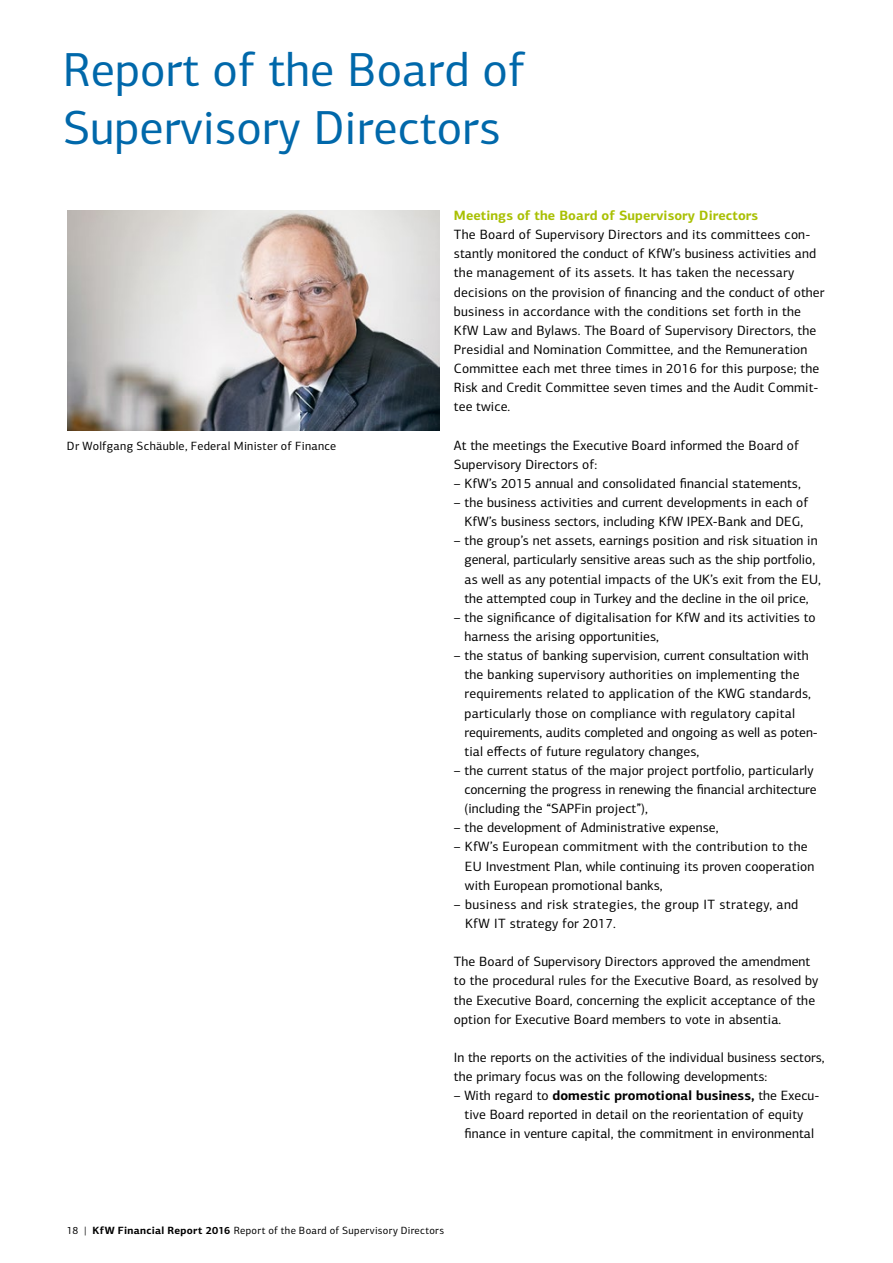
<style>
.page{position:relative;width:893px;height:1263px;background:#fff}
.page>*{position:absolute;margin:0;border:0;box-sizing:border-box;transform-origin:0 0}
.t1{font:48px/57.4px "KFW Centro Sans";color:#0068aa}
.t2{font:13.5px/19.2px "KFW Centro Sans";letter-spacing:.005em;color:#000}
.t3{font:13.5px/19.2px "KFW Centro Sans";letter-spacing:.025em;color:#000}
.t4{font:700 13.5px "KFW Centro Sans";letter-spacing:.005em;color:#a9c003}
.t5{font:12px "KFW Centro Sans";letter-spacing:.02em;color:#000}
.t6{font:10.5px "KFW Centro Sans";letter-spacing:.03em;color:#000}
.s1{font-weight:700}
</style>
<div class="page">
<img style="left:67px;top:210px;width:372px;height:221px">
<h1 class="t1" style="left:63px;top:41px;width:464px">Report of the Board of<br>Supervisory Directors</h1>
<p class="t5" style="left:67px;top:438px;width:271px">Dr Wolfgang Schäuble, Federal Minister of Finance</p>
<p class="t4" style="left:454px;top:207px;width:306px">Meetings of the Board of Supervisory Directors</p>
<p class="t2" style="left:454px;top:225px;width:372px">The Board of Supervisory Directors and its committees con&shy;stantly monitored the conduct of KfW’s business activities and the management of its assets. It has taken the necessary decisions on the provision of financing and the conduct of other business in accordance with the conditions set forth in the KfW Law and Bylaws. The Board of Supervisory Directors, the Presidial and Nomination Committee, and the Remuneration Committee each met three times in 2016 for this purpose; the Risk and Credit Committee seven times and the Audit Commit&shy;tee twice.</p>
<p class="t2" style="left:454px;top:435px;width:347px">At the meetings the Executive Board informed the Board of<br>Supervisory Directors of:</p>
<p class="t2" style="left:454px;top:474px;width:348px">– KfW’s 2015 annual and consolidated financial statements,</p>
<p class="t2" style="left:454px;top:493px;width:356px;text-align:center">– the business activities and current developments in each of<br>KfW’s business sectors, including KfW IPEX-Bank and DEG,</p>
<p class="t2" style="left:464px;top:531px;width:358px;text-indent:-11px">– the group’s net assets, earnings position and risk situation in general, particularly sensitive areas such as the ship portfolio, as well as any potential impacts of the UK’s exit from the EU, the attempted coup in Turkey and the decline in the oil price,</p>
<p class="t2" style="left:464px;top:608px;width:353px;text-indent:-11px">– the significance of digitalisation for KfW and its activities to harness the arising opportunities,</p>
<p class="t2" style="left:464px;top:646px;width:355px;text-indent:-11px">– the status of banking supervision, current consultation with the banking supervisory authorities on implementing the requirements related to application of the KWG standards, particularly those on compliance with regulatory capital requirements, audits completed and ongoing as well as poten&shy;tial effects of future regulatory changes,</p>
<p class="t2" style="left:464px;top:761px;width:354px;text-indent:-11px">– the current status of the major project portfolio, particularly concerning the progress in renewing the financial architecture (including the “SAPFin project”),</p>
<p class="t2" style="left:454px;top:818px;width:266px">– the development of Administrative expense,</p>
<p class="t2" style="left:465px;top:837px;width:351px;text-indent:-11px">– KfW’s European commitment with the contribution to the<br>EU Investment Plan, while continuing its proven cooperation with European promotional banks,</p>
<p class="t3" style="left:465px;top:895px;width:335px;text-indent:-11px">– business and risk strategies, the group IT strategy, and<br>KfW IT strategy for 2017.</p>
<p class="t2" style="left:454px;top:952px;width:366px">The Board of Supervisory Directors approved the amendment to the procedural rules for the Executive Board, as resolved by the Executive Board, concerning the explicit acceptance of the option for Executive Board members to vote in absentia.</p>
<p class="t2" style="left:454px;top:1048px;width:372px">In the reports on the activities of the individual business sectors, the primary focus was on the following developments:</p>
<p class="t2" style="left:454px;top:1086px;width:367px;text-align:center">– With regard to <span class="s1">domestic promotional business,</span> the Execu&shy;tive Board reported in detail on the reorientation of equity finance in venture capital, the commitment in environmental</p>
<p class="t6" style="left:67px;top:1224px;width:379px">18 | <span class="s1">KfW Financial Report 2016</span> Report of the Board of Supervisory Directors</p>
</div>
